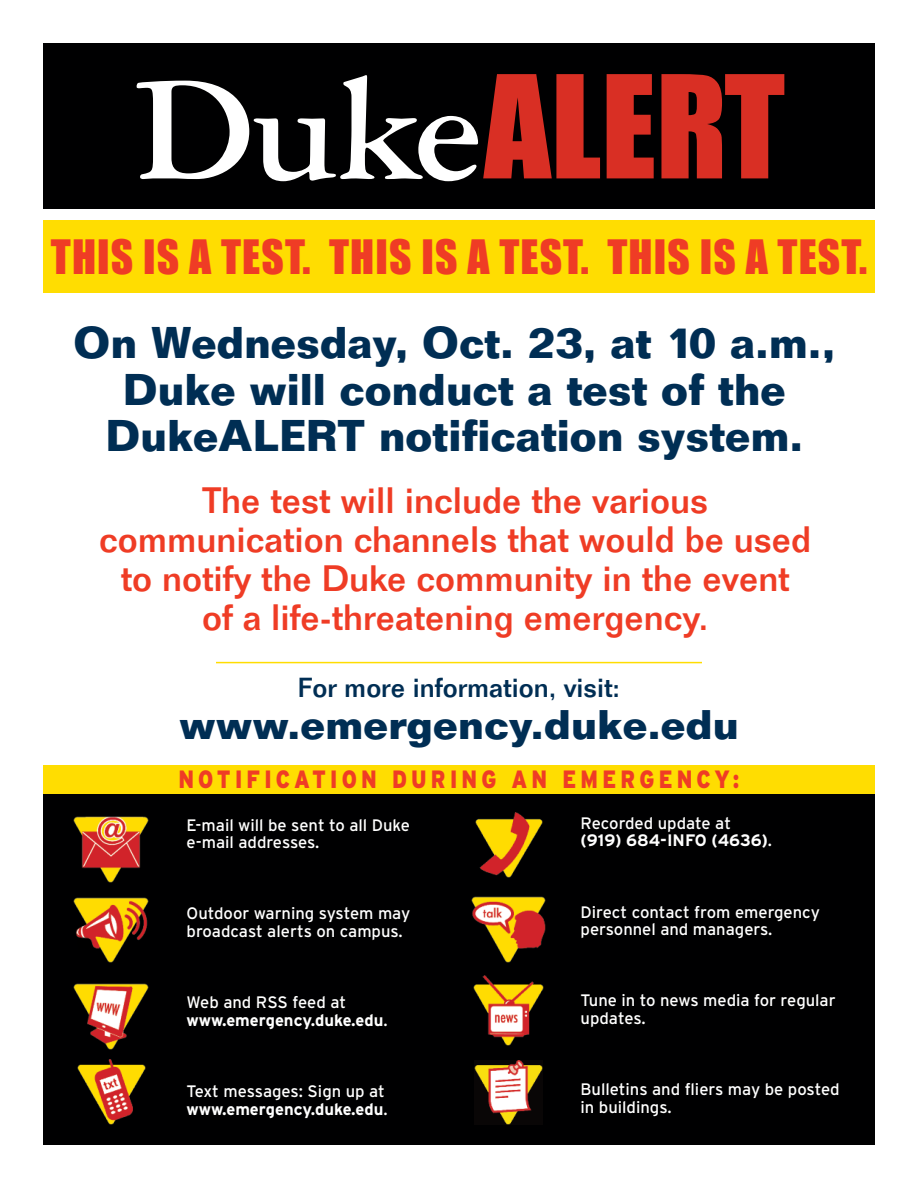
<style>
.page{position:relative;width:918px;height:1188px;background:#fff}
.page>*{position:absolute;margin:0;border:0;box-sizing:border-box;transform-origin:0 0}
.t1{font:700 43.5px/46.5px "Folio";color:#002e54;text-align:center;scale:.95 1}
.t2{font:43.5px "Impact";letter-spacing:.025em;color:#ef3c25}
.t3{font:700 40.5px "Folio";color:#002e54}
.t4{font:500 36px/39px "Folio";color:#ef3c25;text-align:center}
.t5{font:500 27px "Folio";color:#002e54}
.t6{font:900 25.05px "Interstate";letter-spacing:.2em;color:#ef3c25;scale:.83 1}
.t7{font:16.65px/17.4px "Interstate";color:#fff}
.t8{font:700 16.65px/17.4px "Interstate";color:#fff}
.s1{font-weight:400}
.s2{font-weight:700}
</style>
<div class="page">
<div style="left:43px;top:787px;width:832px;height:358px;background:#000001"></div>
<div style="left:43px;top:43px;width:832px;height:165px;background:#000001"></div>
<div style="left:43px;top:765px;width:832px;height:29px;background:#ffdd01"></div>
<svg style="left:137px;top:74px;width:463px;height:107px"></svg>
<svg style="left:607px;top:74px;width:47px;height:104px"></svg>
<svg style="left:661px;top:74px;width:123px;height:104px"></svg>
<img style="left:74px;top:817px;width:74px;height:65px">
<img style="left:74px;top:984px;width:74px;height:65px">
<img style="left:74px;top:897px;width:74px;height:66px">
<img style="left:472px;top:897px;width:74px;height:65px">
<img style="left:77px;top:1059px;width:69px;height:66px">
<img style="left:475px;top:812px;width:67px;height:66px">
<img style="left:474px;top:976px;width:69px;height:69px">
<img style="left:475px;top:1060px;width:68px;height:64px">
<div style="left:43px;top:220px;width:832px;height:73px;background:#ffdd01"></div>
<hr style="left:216px;top:662px;width:486px;height:1px;background:#ffdd01">
<h1 class="t2" style="left:51px;top:230px;width:818px">THIS IS A TEST. THIS IS A TEST. THIS IS A TEST.</h1>
<h1 class="t1" style="left:74px;top:324px;width:803px">On Wednesday, Oct. 23, at 10 a.m.,<br>Duke will conduct a test of the<br>DukeALERT notification system.</h1>
<h3 class="t4" style="left:99px;top:484px;width:714px">The test will include the various communication channels that would be used to notify the Duke community in the event<br>of a life-threatening emergency.</h3>
<h3 class="t5" style="left:298px;top:677px;width:324px">For more information, visit:</h3>
<h2 class="t3" style="left:179px;top:710px;width:561px">www.emergency.duke.edu</h2>
<h3 class="t6" style="left:178px;top:765px;width:678px">NOTIFICATION DURING AN EMERGENCY:</h3>
<p class="t7" style="left:187px;top:816px;width:225px">E-mail will be sent to all Duke e-mail addresses.</p>
<p class="t8" style="left:581px;top:814px;width:193px"><span class="s1">Recorded update at </span>(919) 684-INFO (4636)<span class="s1">.</span></p>
<p class="t7" style="left:187px;top:905px;width:225px">Outdoor warning system may broadcast alerts on campus.</p>
<p class="t7" style="left:581px;top:903px;width:241px">Direct contact from emergency personnel and managers.</p>
<p class="t8" style="left:187px;top:994px;width:202px"><span class="s1">Web and RSS feed at </span>www.emergency.duke.edu<span class="s1">.</span></p>
<p class="t7" style="left:581px;top:992px;width:257px">Tune in to news media for regular updates.</p>
<p class="t7" style="left:187px;top:1083px;width:202px">Text messages: Sign up at <span class="s2">www.emergency.duke.edu</span>.</p>
<p class="t7" style="left:581px;top:1081px;width:261px">Bulletins and fliers may be posted in buildings.</p>
</div>
